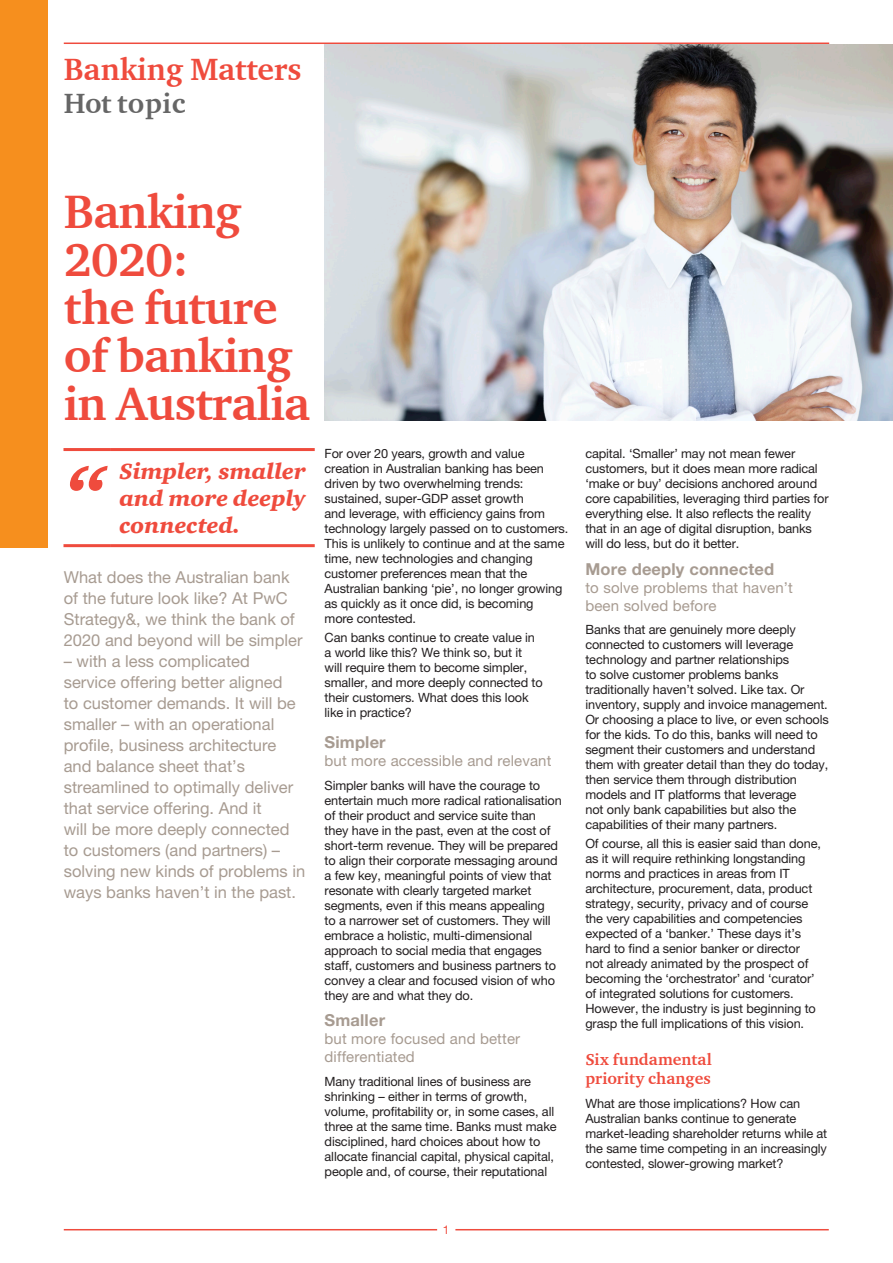
<style>
.page{position:relative;width:893px;height:1263px;background:#fff}
.page>*{position:absolute;margin:0;border:0;box-sizing:border-box;transform-origin:0 0}
.t1{font:75px "Charter ITC Blac Ital";color:#ef4b3d}
.t2{font:700 48px/48px "Charter ITC";letter-spacing:-.015em;color:#ef4b3d}
.quote_pull_out{font:700 31.5px "Charter ITC";color:#ef4b3d}
.t3{font:700 28.5px "Charter ITC";letter-spacing:.02em;color:#666}
.quote_pull_out-2{font:22.5px/27px "Charter ITC Blac Ital";color:#ef4b3d;text-align:justify}
.Pullout{font:16.5px/21px "Helvetica Neue";color:#a79b91}
.Subhead_2_-_Emph{font:700 16.5px "Helvetica Neue";letter-spacing:.01em;color:#a79b91}
.subhead_1{font:700 16.5px/19.5px "Charter ITC";letter-spacing:.01em;color:#ef4b3d}
.Subhead_2{font:15px/18px "Helvetica Neue";letter-spacing:.01em;color:#a79b91}
.B_copy{font:12.75px/15px "Helvetica Neue";letter-spacing:-.01em;color:#231f20}
.t4{font:12px "Helvetica Neue";color:#ef4b3d}
</style>
<div class="page">
<hr style="left:64px;top:1229px;width:373px;height:1px;background:#ef4b3d">
<hr style="left:455px;top:1229px;width:374px;height:1px;background:#ef4b3d">
<hr style="left:64px;top:43px;width:765px;height:1px;background:#ef4b3d">
<img style="left:325px;top:44px;width:568px;height:377px">
<hr style="left:63px;top:448px;width:48px;height:3px;background:#ef4b3d">
<hr style="left:111px;top:448px;width:204px;height:3px;background:#ef4b3d">
<hr style="left:63px;top:544px;width:48px;height:3px;background:#ef4b3d">
<hr style="left:111px;top:544px;width:204px;height:3px;background:#ef4b3d">
<div style="left:0;top:0;width:47px;height:547px;background:#f68f1e"></div>
<p class="quote_pull_out" style="left:64px;top:50px;width:239px">Banking Matters</p>
<p class="t3" style="left:64px;top:85px;width:123px">Hot topic</p>
<p class="t2" style="left:64px;top:187px;width:179px">Banking</p>
<p class="t2" style="left:64px;top:235px;width:215px">2020:<br>the future</p>
<p class="t2" style="left:64px;top:331px;width:248px">of banking in Australia</p>
<p class="t1" style="left:63px;top:445px;width:45px">“</p>
<p class="quote_pull_out-2" style="left:119px;top:457px;width:188px">Simpler, smaller and more deeply connected.</p>
<p class="Pullout" style="left:64px;top:566px;width:240px">What does the Australian bank of the future look like? At PwC<br>Strategy&amp;, we think the bank of<br>2020 and beyond will be simpler</p>
<p class="Pullout" style="left:64px;top:650px;width:243px">– with a less complicated service offering better aligned<br>to customer demands. It will be smaller – with an operational profile, business architecture and balance sheet that’s streamlined to optimally deliver that service offering. And it<br>will be more deeply connected to customers (and partners) – solving new kinds of problems in ways banks haven’t in the past.</p>
<p class="B_copy" style="left:325px;top:446px;width:245px">For over 20 years, growth and value creation in Australian banking has been driven by two overwhelming trends: sustained, super-GDP asset growth<br>and leverage, with efficiency gains from technology largely passed on to customers.<br>This is unlikely to continue and at the same time, new technologies and changing customer preferences mean that the Australian banking ‘pie’, no longer growing as quickly as it once did, is becoming<br>more contested.</p>
<p class="B_copy" style="left:325px;top:630px;width:220px">Can banks continue to create value in a world like this? We think so, but it will require them to become simpler, smaller, and more deeply connected to their customers. What does this look like in practice?</p>
<p class="Subhead_2_-_Emph" style="left:325px;top:732px;width:63px">Simpler</p>
<p class="Subhead_2" style="left:325px;top:751px;width:228px">but more accessible and relevant</p>
<p class="B_copy" style="left:325px;top:777px;width:239px">Simpler banks will have the courage to entertain much more radical rationalisation of their product and service suite than they have in the past, even at the cost of short-term revenue. They will be prepared to align their corporate messaging around a few key, meaningful points of view that resonate with clearly targeted market segments, even if this means appealing<br>to a narrower set of customers. They will embrace a holistic, multi-dimensional approach to social media that engages staff, customers and business partners to convey a clear and focused vision of who they are and what they do.</p>
<p class="Subhead_2_-_Emph" style="left:325px;top:1010px;width:62px">Smaller</p>
<p class="Subhead_2" style="left:325px;top:1029px;width:197px">but more focused and better differentiated</p>
<p class="B_copy" style="left:325px;top:1073px;width:234px">Many traditional lines of business are shrinking – either in terms of growth, volume, profitability or, in some cases, all three at the same time. Banks must make disciplined, hard choices about how to allocate financial capital, physical capital, people and, of course, their reputational</p>
<p class="B_copy" style="left:585px;top:446px;width:245px">capital. ‘Smaller’ may not mean fewer customers, but it does mean more radical ‘make or buy’ decisions anchored around core capabilities, leveraging third parties for everything else. It also reflects the reality that in an age of digital disruption, banks will do less, but do it better.</p>
<p class="Subhead_2_-_Emph" style="left:585px;top:558px;width:190px">More deeply connected</p>
<p class="Subhead_2" style="left:585px;top:578px;width:209px">to solve problems that haven’t been solved before</p>
<p class="B_copy" style="left:585px;top:622px;width:245px">Banks that are genuinely more deeply connected to customers will leverage technology and partner relationships<br>to solve customer problems banks traditionally haven’t solved. Like tax. Or inventory, supply and invoice management.<br>Or choosing a place to live, or even schools for the kids. To do this, banks will need to segment their customers and understand them with greater detail than they do today, then service them through distribution models and IT platforms that leverage<br>not only bank capabilities but also the capabilities of their many partners.</p>
<p class="B_copy" style="left:585px;top:836px;width:237px">Of course, all this is easier said than done, as it will require rethinking longstanding norms and practices in areas from IT architecture, procurement, data, product strategy, security, privacy and of course the very capabilities and competencies expected of a ‘banker.’ These days it’s hard to find a senior banker or director not already animated by the prospect of becoming the ‘orchestrator’ and ‘curator’ of integrated solutions for customers.<br>However, the industry is just beginning to grasp the full implications of this vision.</p>
<p class="subhead_1" style="left:585px;top:1049px;width:128px">Six fundamental priority changes</p>
<p class="B_copy" style="left:585px;top:1096px;width:243px">What are those implications? How can Australian banks continue to generate market-leading shareholder returns while at the same time competing in an increasingly contested, slower-growing market?</p>
<p class="t4" style="left:443px;top:1222px;width:8px">1</p>
</div>
